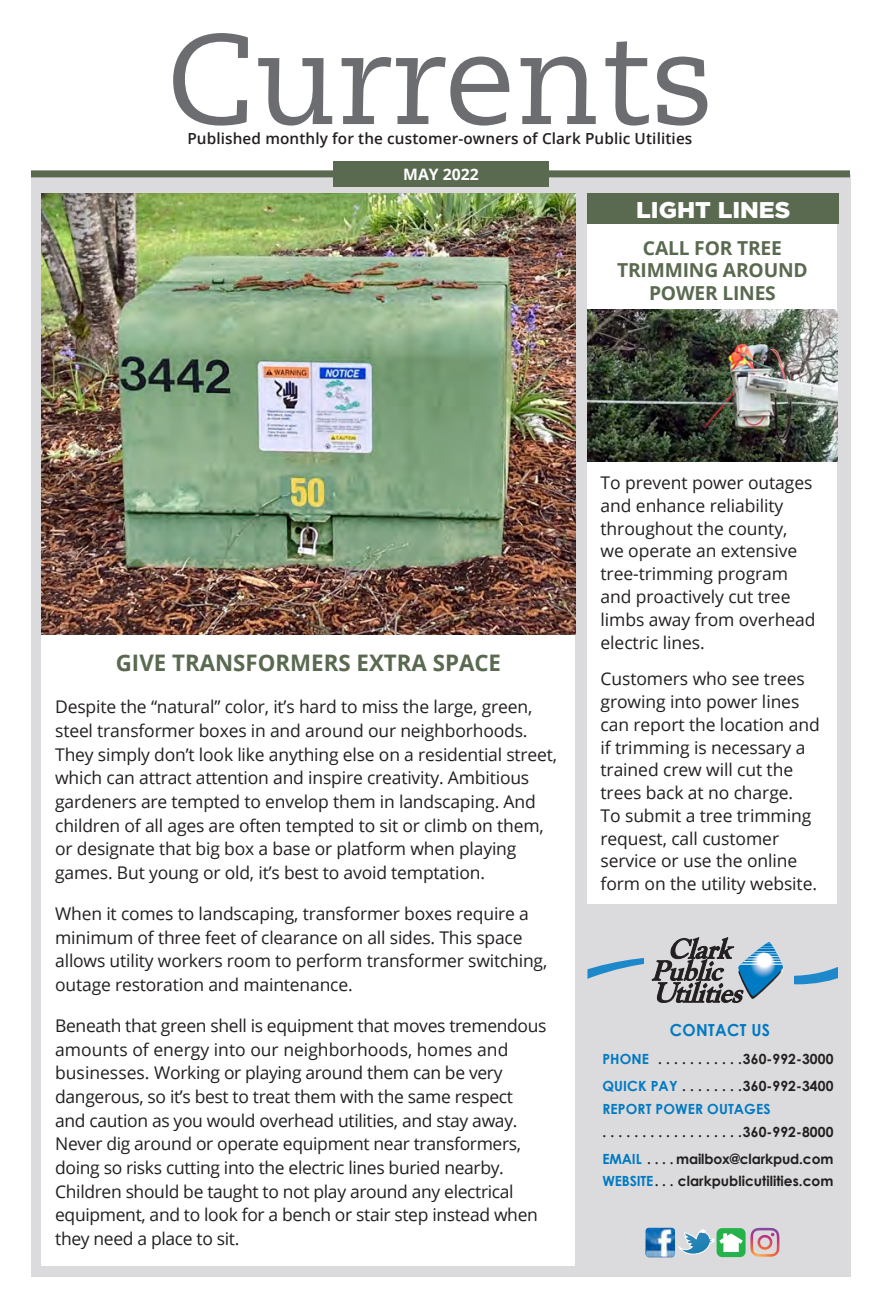
<style>
.page{position:relative;width:882px;height:1308px;background:#fff}
.page>*{position:absolute;margin:0;border:0;box-sizing:border-box;transform-origin:0 0}
.t1{font:127.75px "Caecilia LT Std";color:#6c6d70}
.t2{font:700 22.75px "Open Sans";color:#5a6a50}
.t3{font:900 22.75px "Gotham";color:#fff;scale:1.05 1}
.t4{font:700 19.25px/22.8px "Open Sans";letter-spacing:-.01em;color:#5a6a50;text-align:center}
.t5{font:17.5px/23.6px "Open Sans";letter-spacing:-.01em;color:#231f20}
.t6{font:700 16.62px "Century Gothic";letter-spacing:.02em;color:#0079c2;scale:.95 1}
.t7{font:700 15.75px "Open Sans";color:#fff}
.t8{font:600 15.4px "Open Sans";letter-spacing:.01em;color:#231f20}
.t9{font:700 14px/27.1px "Century Gothic";color:#231f20}
.t10{font:700 14px "Century Gothic";letter-spacing:.01em;color:#0079c2}
.s1{color:#0079c2}
</style>
<div class="page">
<div style="left:31px;top:174px;width:819px;height:1102px;background:#dbdbdd"></div>
<div style="left:42px;top:218px;width:533px;height:1047px;background:#fff"></div>
<div style="left:587px;top:197px;width:250px;height:706px;background:#fff"></div>
<div style="left:31px;top:170px;width:819px;height:7px;background:#5a6a50"></div>
<svg style="left:587px;top:937px;width:250px;height:65px"></svg>
<hr style="left:738px;top:963px;width:45px;height:1px;background:#fff">
<hr style="left:738px;top:961px;width:45px;height:1px;background:#fff">
<hr style="left:738px;top:958px;width:45px;height:1px;background:#fff">
<hr style="left:738px;top:956px;width:45px;height:1px;background:#fff">
<hr style="left:738px;top:953px;width:45px;height:1px;background:#fff">
<hr style="left:738px;top:951px;width:45px;height:1px;background:#fff">
<hr style="left:738px;top:948px;width:45px;height:1px;background:#fff">
<hr style="left:738px;top:945px;width:45px;height:1px;background:#fff">
<hr style="left:738px;top:943px;width:45px;height:1px;background:#fff">
<img style="left:645px;top:1227px;width:30px;height:30px">
<div style="left:333px;top:161px;width:216px;height:25px;background:#5a6a50"></div>
<div style="left:717px;top:1227px;width:29px;height:29px;background:#25b24b;border-radius:5px"></div>
<svg style="left:678px;top:1228px;width:65px;height:28px"></svg>
<svg style="left:750px;top:1227px;width:29px;height:29px"></svg>
<div style="left:587px;top:193px;width:252px;height:31px;background:#5a6a50"></div>
<img style="left:42px;top:193px;width:533px;height:441px">
<img style="left:587px;top:310px;width:250px;height:151px">
<h1 class="t1" style="left:167px;top:6px;width:549px">Currents</h1>
<p class="t8" style="left:187px;top:127px;width:507px">Published monthly for the customer-owners of Clark Public Utilities</p>
<p class="t7" style="left:403px;top:163px;width:77px">MAY 2022</p>
<h2 class="t3" style="left:636px;top:196px;width:148px">LIGHT LINES</h2>
<p class="t4" style="left:617px;top:236px;width:192px">CALL FOR TREE<br>TRIMMING AROUND<br>POWER LINES</p>
<h2 class="t2" style="left:116px;top:647px;width:387px">GIVE TRANSFORMERS EXTRA SPACE</h2>
<p class="t5" style="left:55px;top:694px;width:504px">Despite the “natural” color, it’s hard to miss the large, green, steel transformer boxes in and around our neighborhoods.<br>They simply don’t look like anything else on a residential street, which can attract attention and inspire creativity. Ambitious gardeners are tempted to envelop them in landscaping. And children of all ages are often tempted to sit or climb on them, or designate that big box a base or platform when playing games. But young or old, it’s best to avoid temptation.</p>
<p class="t5" style="left:55px;top:901px;width:494px">When it comes to landscaping, transformer boxes require a minimum of three feet of clearance on all sides. This space allows utility workers room to perform transformer switching, outage restoration and maintenance.</p>
<p class="t5" style="left:55px;top:1013px;width:493px">Beneath that green shell is equipment that moves tremendous amounts of energy into our neighborhoods, homes and businesses. Working or playing around them can be very dangerous, so it’s best to treat them with the same respect and caution as you would overhead utilities, and stay away.<br>Never dig around or operate equipment near transformers, doing so risks cutting into the electric lines buried nearby.<br>Children should be taught to not play around any electrical equipment, and to look for a bench or stair step instead when they need a place to sit.</p>
<p class="t5" style="left:601px;top:471px;width:216px;line-height:22.8px">To prevent power outages and enhance reliability throughout the county,<br>we operate an extensive tree-trimming program and proactively cut tree limbs away from overhead electric lines.</p>
<p class="t5" style="left:601px;top:667px;width:221px;line-height:22.8px">Customers who see trees growing into power lines can report the location and if trimming is necessary a trained crew will cut the trees back at no charge.<br>To submit a tree trimming request, call customer service or use the online form on the utility website.</p>
<p class="t6" style="left:670px;top:1019px;width:107px">CONTACT US</p>
<p class="t9" style="left:602px;top:1044px;width:233px"><span class="s1">PHONE</span> . . . . . . . . . . 360-992-3000<br><span class="s1">QUICK PAY</span> . . . . . . . 360-992-3400</p>
<p class="t10" style="left:602px;top:1099px;width:170px">REPORT POWER OUTAGES</p>
<p class="t9" style="left:602px;top:1117px;width:233px">..................360-992-8000<br><span class="s1">EMAIL</span> . . . mailbox@clarkpud.com</p>
<p class="t9" style="left:602px;top:1167px;width:233px"><span class="s1">WEBSITE</span> . . . clarkpublicutilities.com</p>
</div>
